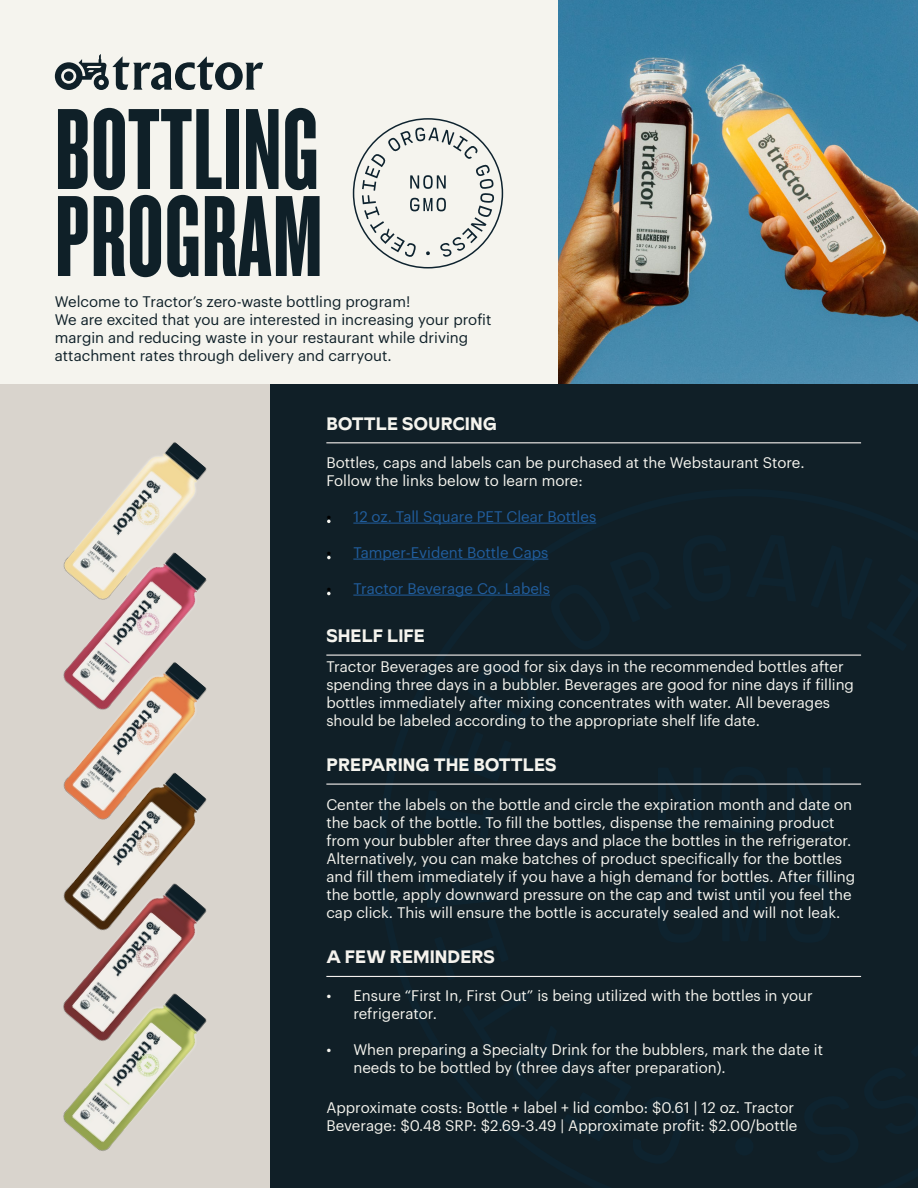
<style>
.page{position:relative;width:918px;height:1188px;background:#fff}
.page>*{position:absolute;margin:0;border:0;box-sizing:border-box;transform-origin:0 0}
.t1{font:120px/87px "Knockout 67 Full Bantamwt";letter-spacing:.01em;color:#0f2028}
.t2{font:700 18px "Sunset Gothic Trial";color:#f5f4ee}
.t3{font:700 18px "Sunset Gothic Trial";color:#f5f2ed}
.t4{font:15px/18px "Graphik";color:#f5f4ee}
.t5{font:15px/18px "Graphik";color:#0f2028}
.t6{font:15px "Graphik";color:#215e9e}
.s1{color:#000}
</style>
<div class="page">
<div style="left:0;top:383px;width:271px;height:805px;background:#d9d4cd"></div>
<div style="left:271px;top:383px;width:647px;height:805px;background:#101f27"></div>
<div style="left:0;top:0;width:559px;height:383px;background:#f5f4ee"></div>
<svg style="left:379px;top:522px;width:483px;height:456px"></svg>
<svg style="left:55px;top:54px;width:208px;height:36px"></svg>
<hr style="left:353px;top:523px;width:243px;height:1px;background:#215e9e">
<hr style="left:353px;top:559px;width:195px;height:1px;background:#215e9e">
<hr style="left:353px;top:595px;width:197px;height:1px;background:#215e9e">
<img style="left:46px;top:618px;width:177px;height:30px">
<img style="left:45px;top:949px;width:179px;height:30px">
<img style="left:45px;top:428px;width:179px;height:190px">
<img style="left:45px;top:979px;width:179px;height:190px">
<img style="left:45px;top:648px;width:179px;height:110px">
<img style="left:45px;top:758px;width:179px;height:191px">
<img style="left:559px;top:0;width:359px;height:383px">
<svg style="left:327px;top:520px;width:4px;height:3px"></svg>
<svg style="left:327px;top:556px;width:4px;height:3px"></svg>
<svg style="left:327px;top:592px;width:4px;height:3px"></svg>
<hr style="left:326px;top:442px;width:535px;height:1px;background:#f4f0ee">
<hr style="left:326px;top:655px;width:535px;height:1px;background:#f4f0ee">
<hr style="left:326px;top:784px;width:535px;height:1px;background:#f4f0ee">
<hr style="left:326px;top:976px;width:535px;height:1px;background:#f4f0ee">
<svg style="left:353px;top:118px;width:150px;height:151px"></svg>
<h1 class="t1" style="left:55px;top:103px;width:269px">BOTTLING<br>PROGRAM</h1>
<p class="t5" style="left:55px;top:292px;width:438px">Welcome to Tractor’s zero-waste bottling program!<br>We are excited that you are interested in increasing your profit margin and reducing waste in your restaurant while driving attachment rates through delivery and carryout.</p>
<p class="t2" style="left:326px;top:415px;width:172px">BOTTLE SOURCING</p>
<p class="t4" style="left:326px;top:452px;width:480px">Bottles, caps and labels can be purchased at the Webstaurant Store.<br>Follow the links below to learn more:</p>
<p class="t6" style="left:326px;top:505px;width:271px"><span class="s1">•</span> 12 oz. Tall Square PET Clear Bottles</p>
<p class="t6" style="left:326px;top:541px;width:224px"><span class="s1">•</span> Tamper-Evident Bottle Caps</p>
<p class="t6" style="left:326px;top:577px;width:225px"><span class="s1">•</span> Tractor Beverage Co. Labels</p>
<p class="t2" style="left:326px;top:626px;width:100px">SHELF LIFE</p>
<p class="t4" style="left:326px;top:656px;width:529px">Tractor Beverages are good for six days in the recommended bottles after spending three days in a bubbler. Beverages are good for nine days if filling bottles immediately after mixing concentrates with water. All beverages should be labeled according to the appropriate shelf life date.</p>
<p class="t2" style="left:326px;top:755px;width:232px">PREPARING THE BOTTLES</p>
<p class="t4" style="left:326px;top:794px;width:530px">Center the labels on the bottle and circle the expiration month and date on the back of the bottle. To fill the bottles, dispense the remaining product from your bubbler after three days and place the bottles in the refrigerator.<br>Alternatively, you can make batches of product specifically for the bottles and fill them immediately if you have a high demand for bottles. After filling the bottle, apply downward pressure on the cap and twist until you feel the cap click. This will ensure the bottle is accurately sealed and will not leak.</p>
<p class="t3" style="left:326px;top:947px;width:170px">A FEW REMINDERS</p>
<p class="t4" style="left:353px;top:986px;width:461px;text-indent:-27px">• Ensure “First In, First Out” is being utilized with the bottles in your refrigerator.</p>
<p class="t4" style="left:353px;top:1040px;width:471px;text-indent:-27px">• When preparing a Specialty Drink for the bubblers, mark the date it needs to be bottled by (three days after preparation).</p>
<p class="t4" style="left:326px;top:1097px;width:473px">Approximate costs: Bottle + label + lid combo: $0.61 | 12 oz. Tractor<br>Beverage: $0.48 SRP: $2.69-3.49 | Approximate profit: $2.00/bottle</p>
</div>
